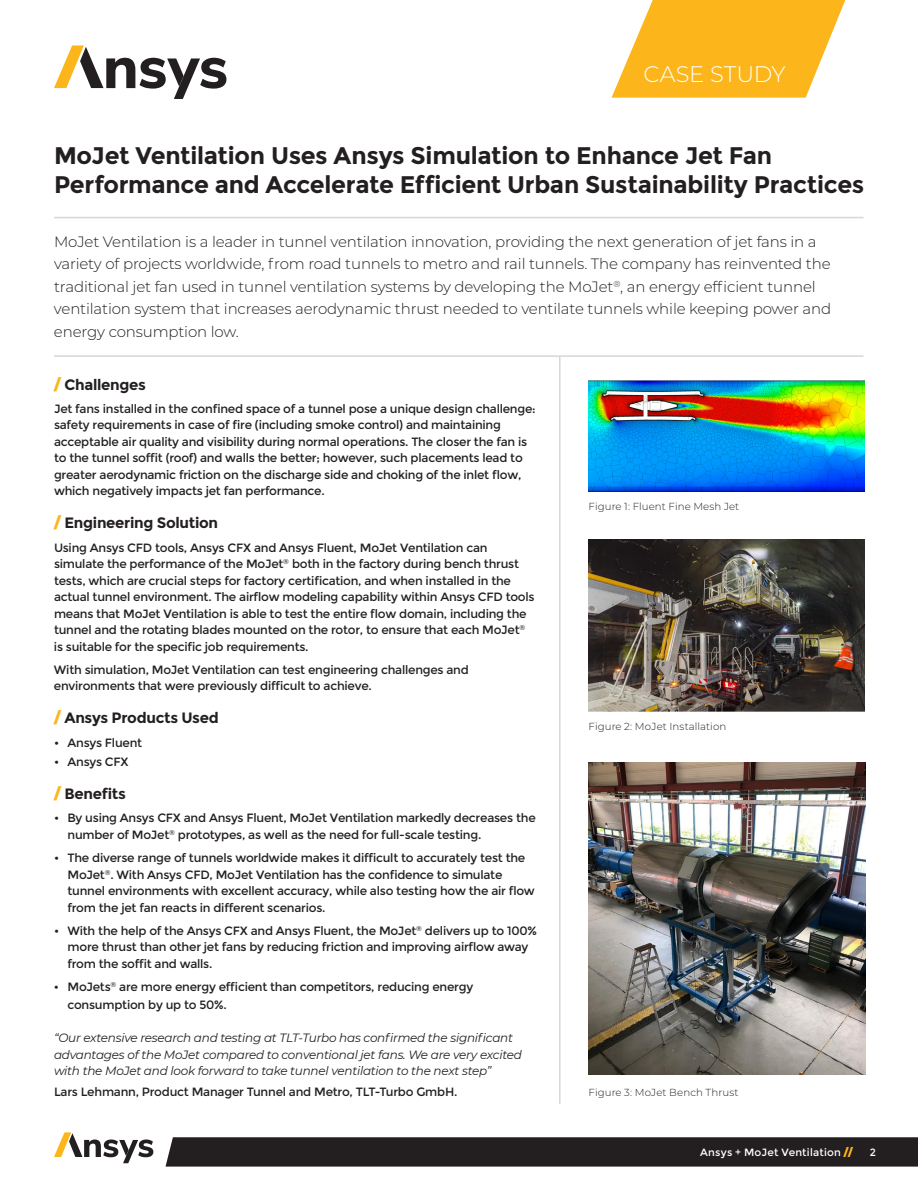
<style>
.page{position:relative;width:918px;height:1188px;background:#fff}
.page>*{position:absolute;margin:0;border:0;box-sizing:border-box;transform-origin:0 0}
.t1{font:700 24px/28.8px "Montserrat";letter-spacing:-.01em;color:#231f20}
.t2{font:300 22.5px "Montserrat";letter-spacing:-.005em;color:#fff}
.t3{font:300 15px/22.5px "Montserrat";letter-spacing:-.01em;color:#231f20}
.t4{font:700 15px "Montserrat";letter-spacing:-.02em;color:#231f20}
.t5{font:12px/16.5px "Montserrat";letter-spacing:-.02em;color:#231f20}
.t6{font:italic 12px/16.5px "Montserrat";letter-spacing:-.02em;color:#231f20}
.t7{font:10.5px "Montserrat";letter-spacing:.02em;color:#fff}
.t8{font:300 10.2px "Montserrat";letter-spacing:.01em;color:#231f20}
.s1{font-weight:900;color:#fcb61c}
</style>
<div class="page">
<svg style="left:166px;top:1137px;width:752px;height:30px;background:#282425"></svg>
<svg style="left:54px;top:1132px;width:99px;height:31px"></svg>
<svg style="left:54px;top:45px;width:172px;height:54px"></svg>
<svg style="left:612px;top:0;width:233px;height:98px"></svg>
<hr style="left:54px;top:355px;width:810px;height:2px;background:#d9d7d5">
<hr style="left:54px;top:217px;width:810px;height:1px;background:#d9d7d5">
<hr style="left:559px;top:356px;width:2px;height:748px;background:#d9d7d5">
<img style="left:589px;top:380px;width:275px;height:112px">
<img style="left:589px;top:539px;width:275px;height:173px">
<img style="left:589px;top:763px;width:276px;height:312px">
<h2 class="t2" style="left:644px;top:59px;width:143px">CASE STUDY</h2>
<h1 class="t1" style="left:54px;top:142px;width:812px">MoJet Ventilation Uses Ansys Simulation to Enhance Jet Fan<br>Performance and Accelerate Efficient Urban Sustainability Practices</h1>
<p class="t3" style="left:54px;top:230px;width:779px">MoJet Ventilation is a leader in tunnel ventilation innovation, providing the next generation of jet fans in a variety of projects worldwide, from road tunnels to metro and rail tunnels. The company has reinvented the traditional jet fan used in tunnel ventilation systems by developing the MoJet<sup>®</sup>, an energy efficient tunnel ventilation system that increases aerodynamic thrust needed to ventilate tunnels while keeping power and energy consumption low.</p>
<p class="t4" style="left:54px;top:375px;width:93px"><span class="s1">/</span> Challenges</p>
<p class="t5" style="left:54px;top:400px;width:483px">Jet fans installed in the confined space of a tunnel pose a unique design challenge: safety requirements in case of fire (including smoke control) and maintaining acceptable air quality and visibility during normal operations. The closer the fan is to the tunnel soffit (roof) and walls the better; however, such placements lead to greater aerodynamic friction on the discharge side and choking of the inlet flow, which negatively impacts jet fan performance.</p>
<p class="t4" style="left:54px;top:514px;width:166px"><span class="s1">/</span> Engineering Solution</p>
<p class="t5" style="left:54px;top:539px;width:482px">Using Ansys CFD tools, Ansys CFX and Ansys Fluent, MoJet Ventilation can simulate the performance of the MoJet<sup>®</sup> both in the factory during bench thrust tests, which are crucial steps for factory certification, and when installed in the actual tunnel environment. The airflow modeling capability within Ansys CFD tools means that MoJet Ventilation is able to test the entire flow domain, including the tunnel and the rotating blades mounted on the rotor, to ensure that each MoJet<sup>® </sup>is suitable for the specific job requirements.</p>
<p class="t5" style="left:54px;top:661px;width:416px">With simulation, MoJet Ventilation can test engineering challenges and environments that were previously difficult to achieve.</p>
<p class="t4" style="left:54px;top:709px;width:166px"><span class="s1">/</span> Ansys Products Used</p>
<p class="t5" style="left:54px;top:734px;width:90px">• Ansys Fluent</p>
<p class="t5" style="left:54px;top:754px;width:76px">• Ansys CFX</p>
<p class="t4" style="left:54px;top:785px;width:73px"><span class="s1">/</span> Benefits</p>
<p class="t5" style="left:68px;top:810px;width:470px;text-indent:-14px">• By using Ansys CFX and Ansys Fluent, MoJet Ventilation markedly decreases the number of MoJet<sup>®</sup> prototypes, as well as the need for full-scale testing.</p>
<p class="t5" style="left:68px;top:850px;width:469px;text-indent:-14px">• The diverse range of tunnels worldwide makes it difficult to accurately test the MoJet<sup>®</sup>. With Ansys CFD, MoJet Ventilation has the confidence to simulate tunnel environments with excellent accuracy, while also testing how the air flow from the jet fan reacts in different scenarios.</p>
<p class="t5" style="left:67px;top:922px;width:471px;text-indent:-13px">• With the help of the Ansys CFX and Ansys Fluent, the MoJet<sup>®</sup> delivers up to 100% more thrust than other jet fans by reducing friction and improving airflow away from the soffit and walls.</p>
<p class="t5" style="left:68px;top:978px;width:407px;line-height:18px;text-indent:-14px">• MoJets<sup>®</sup> are more energy efficient than competitors, reducing energy consumption by up to 50%.</p>
<p class="t6" style="left:54px;top:1029px;width:469px">“Our extensive research and testing at TLT-Turbo has confirmed the significant advantages of the MoJet compared to conventional jet fans. We are very excited with the MoJet and look forward to take tunnel ventilation to the next step”</p>
<p class="t5" style="left:54px;top:1084px;width:405px">Lars Lehmann, Product Manager Tunnel and Metro, TLT-Turbo GmbH.</p>
<p class="t8" style="left:589px;top:499px;width:152px">Figure 1: Fluent Fine Mesh Jet</p>
<p class="t8" style="left:589px;top:720px;width:139px">Figure 2: MoJet Installation</p>
<p class="t8" style="left:589px;top:1085px;width:152px">Figure 3: MoJet Bench Thrust</p>
<p class="t7" style="left:700px;top:1146px;width:154px">Ansys + MoJet Ventilation <span class="s1">//</span></p>
<p class="t7" style="left:870px;top:1146px;width:8px">2</p>
</div>
